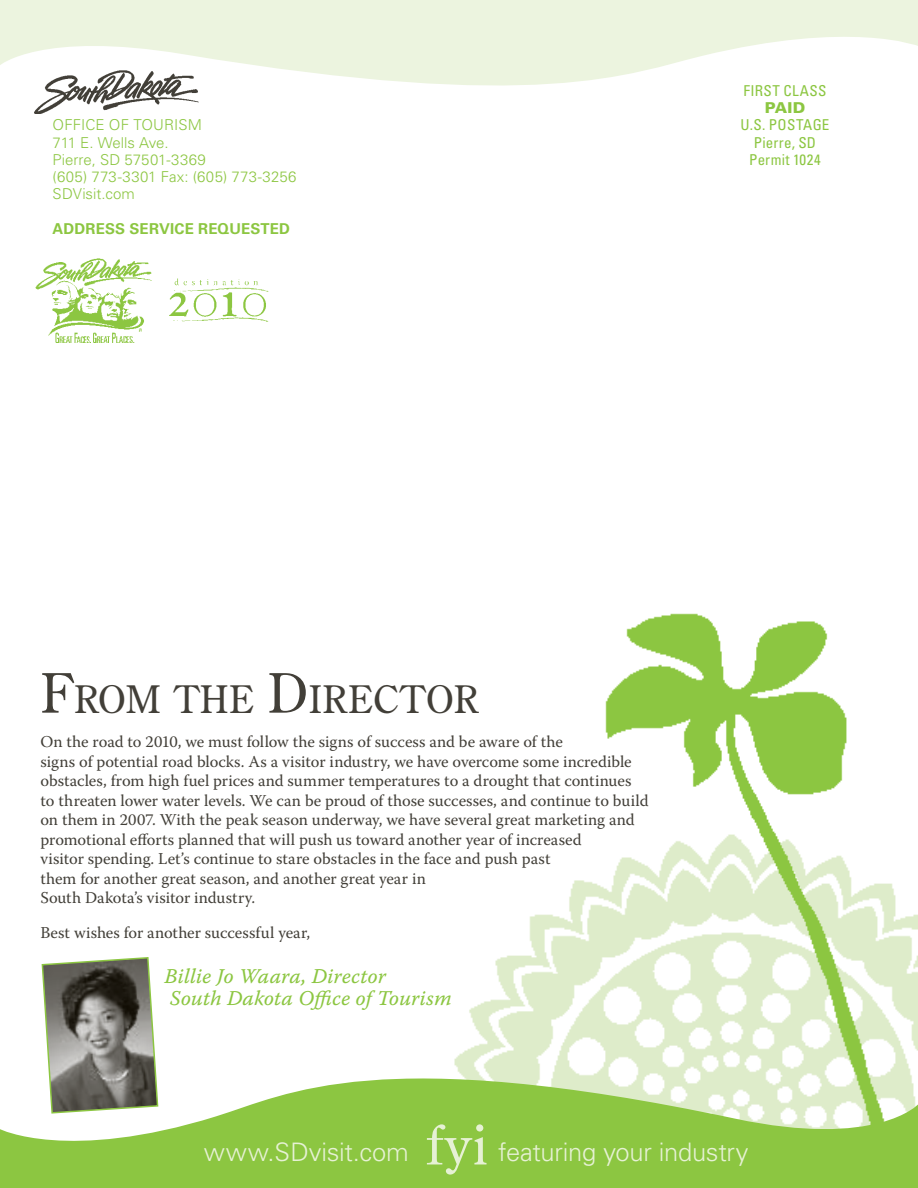
<style>
.page{position:relative;width:918px;height:1188px;background:#fff}
.page>*{position:absolute;margin:0;border:0;box-sizing:border-box;transform-origin:0 0}
.t1{font:37.8px "Century Old Style Std";letter-spacing:.015em;color:#423f38}
.t2{font:300 25.5px "Univers LT Std";letter-spacing:-.01em;color:#e6f1d4}
.t3{font:21px/22.5px "Warnock Pro It Capt";letter-spacing:-.005em;color:#8cc641}
.t4{font:16.5px/19.5px "Warnock Pro";color:#423f38}
.t5{font:300 15px/17.2px "Univers LT Std";letter-spacing:.005em;color:#8cc641}
.t6{font:condensed 15px/17.2px "Univers LT Std";letter-spacing:.02em;color:#8cc641;text-align:center}
.t7{font:700 15px "Univers LT Std";letter-spacing:.01em;color:#8cc641}
.t8{font:900 15px "Univers LT Std";color:#8cc641}
.s1{font-size:54px}
.s2{font-family:"Century Old Style Std";font-weight:400;font-size:54px}
</style>
<div class="page">
<img style="left:469px;top:880px;width:449px;height:163px">
<svg style="left:0;top:1043px;width:918px;height:145px;fill:#8cc641"></svg>
<img style="left:35px;top:258px;width:117px;height:84px">
<img style="left:169px;top:278px;width:100px;height:44px">
<svg style="left:0;top:0;width:918px;height:114px;fill:#ecf4df"></svg>
<img style="left:604px;top:613px;width:300px;height:575px">
<svg style="left:41px;top:957px;width:118px;height:157px;background:#83837a"></svg>
<p class="t5" style="left:53px;top:116px;width:245px">OFFICE OF TOURISM<br>711 E. Wells Ave.<br>Pierre, SD 57501-3369<br>(605) 773-3301 Fax: (605) 773-3256<br>SDVisit.com</p>
<p class="t7" style="left:53px;top:220px;width:239px">ADDRESS SERVICE REQUESTED</p>
<p class="t6" style="left:743px;top:82px;width:85px">FIRST CLASS</p>
<p class="t8" style="left:765px;top:98px;width:42px">PAID</p>
<p class="t6" style="left:741px;top:116px;width:90px">U.S. POSTAGE<br>Pierre, SD<br>Permit 1024</p>
<h1 class="t1" style="left:40px;top:675px;width:439px"><span class="s1">F</span>ROM THE <span class="s1">D</span>IRECTOR</h1>
<p class="t4" style="left:40px;top:732px;width:610px">On the road to 2010, we must follow the signs of success and be aware of the<br>signs of potential road blocks. As a visitor industry, we have overcome some incredible obstacles, from high fuel prices and summer temperatures to a drought that continues to threaten lower water levels. We can be proud of those successes, and continue to build on them in 2007. With the peak season underway, we have several great marketing and promotional efforts planned that will push us toward another year of increased<br>visitor spending. Let’s continue to stare obstacles in the face and push past<br>them for another great season, and another great year in<br>South Dakota’s visitor industry.</p>
<p class="t4" style="left:40px;top:922px;width:271px">Best wishes for another successful year,</p>
<p class="t3" style="left:165px;top:964px;width:289px">Billie Jo Waara, Director<br>South Dakota Office of Tourism</p>
<h2 class="t2" style="left:204px;top:1137px;width:546px">www.SDvisit.com <span class="s2">FYI</span> featuring your industry</h2>
</div>
